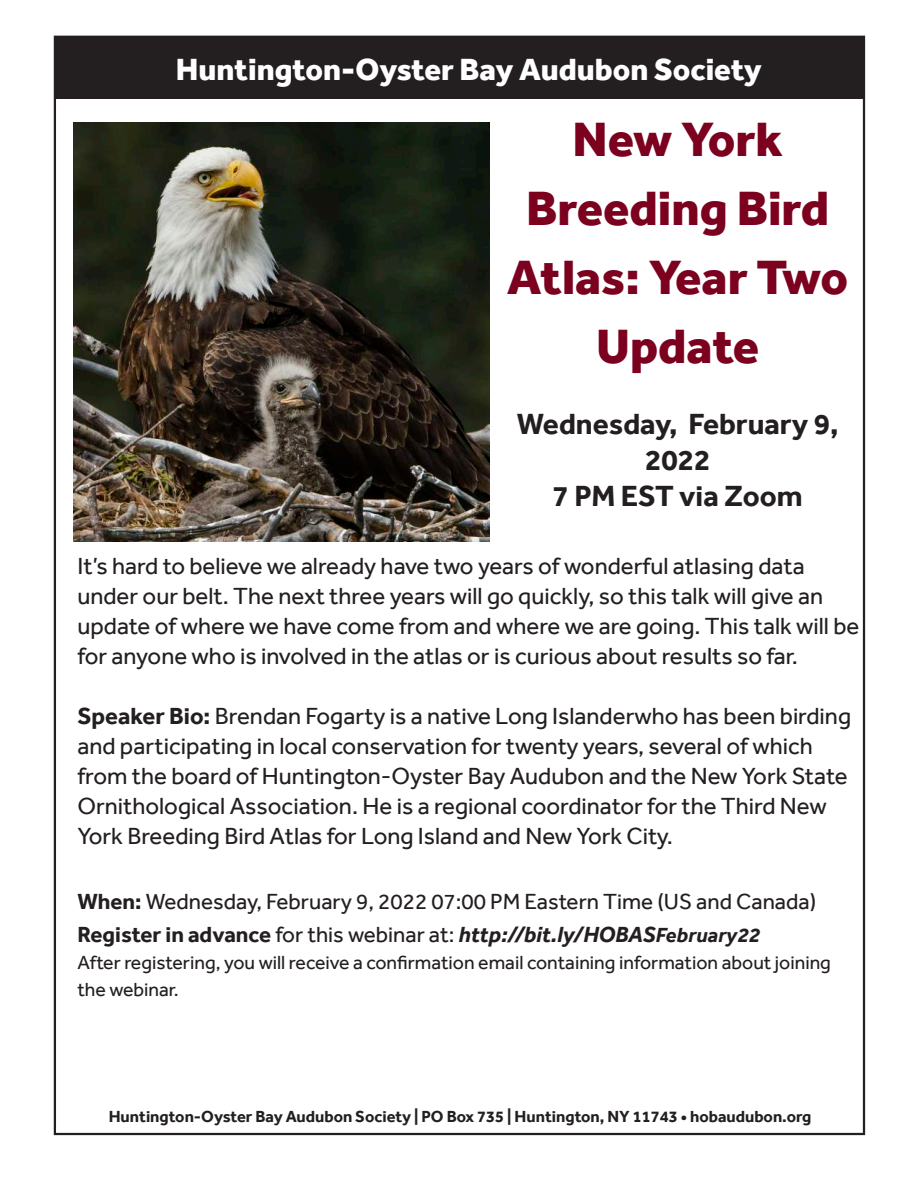
<style>
.page{position:relative;width:918px;height:1188px;background:#fff}
.page>*{position:absolute;margin:0;border:0;box-sizing:border-box;transform-origin:0 0}
.t1{font:800 49.5px/69.2px "Effra";color:#7b011f;text-align:center}
.t2{font:800 31.5px "Effra";color:#fff}
.t3{font:700 30px/36px "Effra";color:#231f20;text-align:center}
.t4{font:24px/30px "Effra";color:#231f20}
.t5{font:22.5px/33px "Effra";color:#231f20}
.t6{font:19.5px/27px "Effra";color:#231f20}
.t7{font:700 16.5px "Effra";color:#231f20}
.s1{font-weight:700}
.s2{font-weight:700;font-style:italic}
.s3{font-weight:700;font-style:italic;font-size:21px}
</style>
<div class="page">
<img style="left:74px;top:123px;width:416px;height:419px">
<div style="left:54px;top:37px;width:810px;height:62px;background:#231f20"></div>
<h2 class="t2" style="left:176px;top:51px;width:588px">Huntington-Oyster Bay Audubon Society</h2>
<h1 class="t1" style="left:507px;top:104px;width:342px">New York<br>Breeding Bird<br>Atlas: Year Two<br>Update</h1>
<p class="t3" style="left:517px;top:406px;width:323px">Wednesday, February 9,<br>2022<br>7 PM EST via Zoom</p>
<p class="t4" style="left:77px;top:551px;width:784px">It’s hard to believe we already have two years of wonderful atlasing data under our belt. The next three years will go quickly, so this talk will give an update of where we have come from and where we are going. This talk will be for anyone who is involved in the atlas or is curious about results so far.</p>
<p class="t4" style="left:77px;top:701px;width:775px"><span class="s1">Speaker Bio:</span> Brendan Fogarty is a native Long Islanderwho has been birding and participating in local conservation for twenty years, several of which from the board of Huntington-Oyster Bay Audubon and the New York State Ornithological Association. He is a regional coordinator for the Third New York Breeding Bird Atlas for Long Island and New York City.</p>
<p class="t5" style="left:77px;top:884px;width:740px"><span class="s1">When:</span> Wednesday, February 9, 2022 07:00 PM Eastern Time (US and Canada)<br><span class="s1">Register in advance</span> for this webinar at: <span class="s2">http://bit.ly/HOBAS</span><span class="s3">February22</span></p>
<p class="t6" style="left:77px;top:948px;width:755px">After registering, you will receive a confirmation email containing information about joining the webinar.</p>
<p class="t7" style="left:109px;top:1106px;width:704px">Huntington-Oyster Bay Audubon Society | PO Box 735 | Huntington, NY 11743 • hobaudubon.org</p>
</div>
